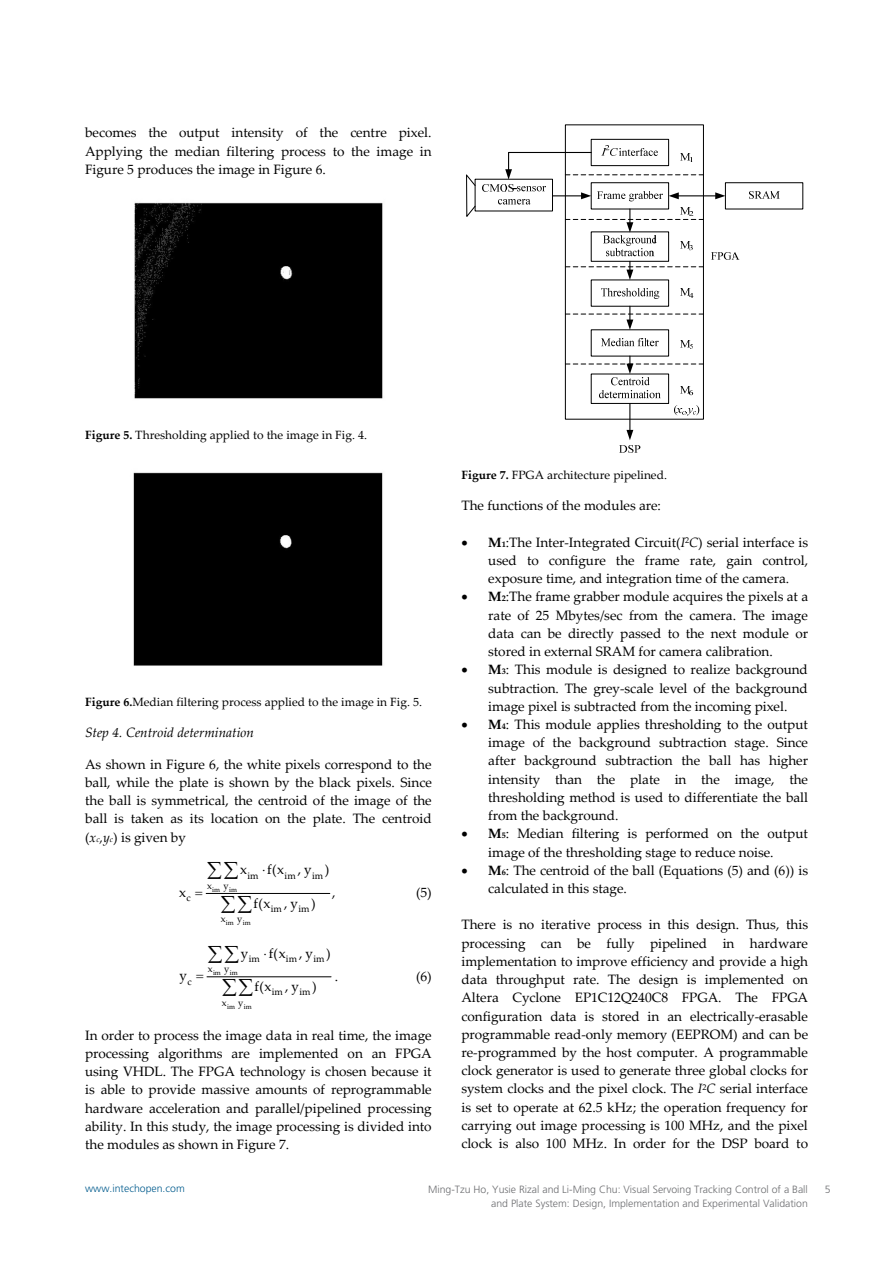
<style>
.page{position:relative;width:893px;height:1263px;background:#fff}
.page>*{position:absolute;margin:0;border:0;box-sizing:border-box;transform-origin:0 0}
.t1{font:13.65px/18.1px "Palatino Linotype";letter-spacing:-.005em;color:#000;text-align:justify}
.t2{font:italic 13.5px "Palatino Linotype";color:#000}
.t3{font:12px "Palatino Linotype";color:#000}
.t4{font:300 10.5px "Frutiger";color:#6c6d70}
.t5{font:300 10.5px "Frutiger";color:#005b8d}
.t6{font:9.45px "Palatino Linotype";letter-spacing:-.01em;color:#000}
.t7{font:6.75px "Palatino Linotype";color:#000}
.s1{font-weight:700}
.s2{font-weight:700;font-size:13.5px}
.s3{font-weight:700;font-size:8.25px}
.s4{font-style:italic;font-size:13.5px}
.s5{font-style:italic;font-size:8.25px}
</style>
<div class="page">
<hr style="left:206px;top:893px;width:124px;height:1px;background:#000">
<hr style="left:207px;top:976px;width:124px;height:1px;background:#000">
<div style="left:565px;top:125px;width:139px;height:294px;border:1px solid #000"></div>
<div style="left:591px;top:139px;width:78px;height:27px;border:1px solid #000"></div>
<img style="left:606px;top:146px;width:4px;height:5px">
<img style="left:620px;top:148px;width:37px;height:3px">
<div style="left:591px;top:182px;width:78px;height:27px;border:1px solid #000"></div>
<img style="left:598px;top:191px;width:64px;height:18px">
<img style="left:483px;top:184px;width:30px;height:28px">
<img style="left:518px;top:187px;width:27px;height:25px">
<img style="left:498px;top:200px;width:32px;height:12px">
<svg style="left:466px;top:174px;width:10px;height:43px"></svg>
<hr style="left:552px;top:195px;width:30px;height:1px;background:#000">
<svg style="left:581px;top:192px;width:10px;height:7px"></svg>
<div style="left:725px;top:182px;width:78px;height:27px;border:1px solid #000"></div>
<img style="left:749px;top:192px;width:30px;height:18px">
<hr style="left:678px;top:195px;width:38px;height:1px;background:#000">
<svg style="left:715px;top:192px;width:10px;height:7px"></svg>
<svg style="left:669px;top:192px;width:10px;height:7px"></svg>
<img style="left:603px;top:235px;width:54px;height:14px">
<img style="left:606px;top:249px;width:48px;height:12px">
<img style="left:680px;top:195px;width:10px;height:2px">
<img style="left:680px;top:207px;width:10px;height:35px">
<img style="left:601px;top:289px;width:58px;height:17px">
<img style="left:601px;top:338px;width:58px;height:18px">
<div style="left:591px;top:374px;width:78px;height:30px;border:1px solid #000"></div>
<img style="left:611px;top:378px;width:38px;height:13px">
<img style="left:600px;top:391px;width:60px;height:13px">
<img style="left:680px;top:242px;width:10px;height:9px">
<img style="left:690px;top:246px;width:3px;height:5px">
<img style="left:680px;top:289px;width:10px;height:8px">
<img style="left:690px;top:293px;width:3px;height:5px">
<img style="left:680px;top:386px;width:10px;height:26px">
<img style="left:690px;top:390px;width:3px;height:6px">
<img style="left:680px;top:340px;width:10px;height:8px">
<img style="left:690px;top:344px;width:3px;height:5px">
<svg style="left:626px;top:403px;width:7px;height:37px"></svg>
<img style="left:620px;top:445px;width:20px;height:8px">
<img style="left:674px;top:405px;width:4px;height:15px">
<img style="left:677px;top:408px;width:6px;height:12px">
<img style="left:682px;top:411px;width:3px;height:9px">
<img style="left:687px;top:408px;width:6px;height:12px">
<img style="left:693px;top:411px;width:3px;height:9px">
<img style="left:696px;top:405px;width:4px;height:15px">
<img style="left:711px;top:252px;width:28px;height:8px">
<svg style="left:505px;top:151px;width:198px;height:29px"></svg>
<svg style="left:565px;top:209px;width:138px;height:24px"></svg>
<svg style="left:565px;top:261px;width:138px;height:19px"></svg>
<svg style="left:565px;top:306px;width:138px;height:24px"></svg>
<svg style="left:565px;top:356px;width:138px;height:18px"></svg>
<div style="left:134px;top:202px;width:249px;height:197px;background:#000"></div>
<div style="left:133px;top:472px;width:250px;height:194px;background:#000"></div>
<p class="t1" style="left:85px;top:123px;width:348px">becomes the output intensity of the centre pixel.<br>Applying the median filtering process to the image in Figure 5 produces the image in Figure 6.</p>
<p class="t3" style="left:85px;top:427px;width:284px"><span class="s1">Figure 5.</span> Thresholding applied to the image in Fig. 4.</p>
<p class="t3" style="left:461px;top:466px;width:207px"><span class="s1">Figure 7.</span> FPGA architecture pipelined.</p>
<p class="t1" style="left:461px;top:496px;width:201px">The functions of the modules are:</p>
<p class="t1" style="left:488px;top:532px;width:321px;text-indent:-27px">• <span class="s2">M</span><span class="s3">1</span>:The Inter‐Integrated Circuit(<span class="s4">I</span><sup>2</sup><span class="s4">C</span>) serial interface is used to configure the frame rate, gain control, exposure time, and integration time of the camera.</p>
<p class="t1" style="left:488px;top:587px;width:321px;text-indent:-27px">• <span class="s2">M</span><span class="s3">2</span>:The frame grabber module acquires the pixels at a rate of 25 Mbytes/sec from the camera. The image data can be directly passed to the next module or stored in external SRAM for camera calibration.</p>
<p class="t1" style="left:488px;top:660px;width:321px;text-indent:-27px">• <span class="s2">M</span><span class="s3">3</span>: This module is designed to realize background subtraction. The grey‐scale level of the background image pixel is subtracted from the incoming pixel.</p>
<p class="t1" style="left:488px;top:715px;width:321px;text-indent:-27px">• <span class="s2">M</span><span class="s3">4</span>: This module applies thresholding to the output image of the background subtraction stage. Since after background subtraction the ball has higher intensity than the plate in the image, the thresholding method is used to differentiate the ball from the background.</p>
<p class="t1" style="left:461px;top:824px;width:348px;text-align:center">• <span class="s2">M</span><span class="s3">5</span>: Median filtering is performed on the output image of the thresholding stage to reduce noise.</p>
<p class="t1" style="left:488px;top:860px;width:321px;text-indent:-27px">• <span class="s2">M</span><span class="s3">6</span>: The centroid of the ball (Equations (5) and (6)) is calculated in this stage.</p>
<p class="t1" style="left:461px;top:915px;width:348px">There is no iterative process in this design. Thus, this processing can be fully pipelined in hardware implementation to improve efficiency and provide a high data throughput rate. The design is implemented on Altera Cyclone EP1C12Q240C8 FPGA. The FPGA configuration data is stored in an electrically‐erasable programmable read‐only memory (EEPROM) and can be re‐programmed by the host computer. A programmable clock generator is used to generate three global clocks for system clocks and the pixel clock. The <span class="s4">I</span><sup>2</sup><span class="s4">C</span> serial interface is set to operate at 62.5 kHz; the operation frequency for carrying out image processing is 100 MHz, and the pixel clock is also 100 MHz. In order for the DSP board to</p>
<p class="t4" style="left:428px;top:1183px;width:381px">Ming-Tzu Ho, Yusie Rizal and Li-Ming Chu: Visual Servoing Tracking Control of a Ball</p>
<p class="t4" style="left:825px;top:1183px;width:7px">5</p>
<p class="t4" style="left:491px;top:1197px;width:318px">and Plate System: Design, Implementation and Experimental Validation</p>
<p class="t3" style="left:85px;top:693px;width:338px"><span class="s1">Figure 6.</span>Median filtering process applied to the image in Fig. 5.</p>
<p class="t2" style="left:85px;top:723px;width:170px">Step 4. Centroid determination</p>
<p class="t1" style="left:85px;top:754px;width:348px">As shown in Figure 6, the white pixels correspond to the ball, while the plate is shown by the black pixels. Since the ball is symmetrical, the centroid of the image of the ball is taken as its location on the plate. The centroid (<span class="s4">x</span><span class="s5">c</span><span class="s4">,y</span><span class="s5">c</span>) is given by</p>
<p class="t1" style="left:240px;top:860px;width:9px">x</p>
<p class="t1" style="left:267px;top:860px;width:64px">f(x ,y )</p>
<p class="t6" style="left:247px;top:868px;width:13px">im</p>
<p class="t6" style="left:285px;top:868px;width:13px">im</p>
<p class="t6" style="left:312px;top:868px;width:13px">im</p>
<p class="t6" style="left:207px;top:879px;width:23px">x y</p>
<p class="t7" style="left:212px;top:885px;width:10px">im</p>
<p class="t7" style="left:229px;top:885px;width:10px">im</p>
<p class="t7" style="left:226px;top:918px;width:9px">im</p>
<p class="t7" style="left:243px;top:918px;width:10px">im</p>
<p class="t1" style="left:416px;top:883px;width:17px">(5)</p>
<p class="t1" style="left:179px;top:883px;width:9px">x</p>
<p class="t1" style="left:332px;top:883px;width:5px">,</p>
<p class="t6" style="left:187px;top:891px;width:6px">c</p>
<p class="t1" style="left:253px;top:893px;width:64px">f(x ,y )</p>
<p class="t6" style="left:271px;top:902px;width:13px">im</p>
<p class="t6" style="left:298px;top:902px;width:13px">im</p>
<p class="t6" style="left:221px;top:912px;width:23px">x y</p>
<p class="t1" style="left:241px;top:943px;width:9px">y</p>
<p class="t1" style="left:269px;top:943px;width:64px">f(x ,y )</p>
<p class="t6" style="left:249px;top:952px;width:13px">im</p>
<p class="t6" style="left:286px;top:952px;width:13px">im</p>
<p class="t6" style="left:314px;top:952px;width:13px">im</p>
<p class="t6" style="left:208px;top:962px;width:23px">x y</p>
<p class="t7" style="left:213px;top:968px;width:10px">im</p>
<p class="t7" style="left:230px;top:968px;width:10px">im</p>
<p class="t7" style="left:227px;top:1001px;width:10px">im</p>
<p class="t7" style="left:244px;top:1001px;width:10px">im</p>
<p class="t1" style="left:335px;top:966px;width:5px">.</p>
<p class="t1" style="left:416px;top:966px;width:17px">(6)</p>
<p class="t1" style="left:179px;top:966px;width:9px">y</p>
<p class="t6" style="left:187px;top:975px;width:6px">c</p>
<p class="t1" style="left:255px;top:977px;width:64px">f(x ,y )</p>
<p class="t6" style="left:272px;top:985px;width:13px">im</p>
<p class="t6" style="left:299px;top:985px;width:13px">im</p>
<p class="t6" style="left:222px;top:996px;width:23px">x y</p>
<p class="t1" style="left:85px;top:1025px;width:348px">In order to process the image data in real time, the image processing algorithms are implemented on an FPGA using VHDL. The FPGA technology is chosen because it is able to provide massive amounts of reprogrammable hardware acceleration and parallel/pipelined processing ability. In this study, the image processing is divided into the modules as shown in Figure 7.</p>
<p class="t5" style="left:85px;top:1182px;width:101px">www.intechopen.com</p>
</div>
